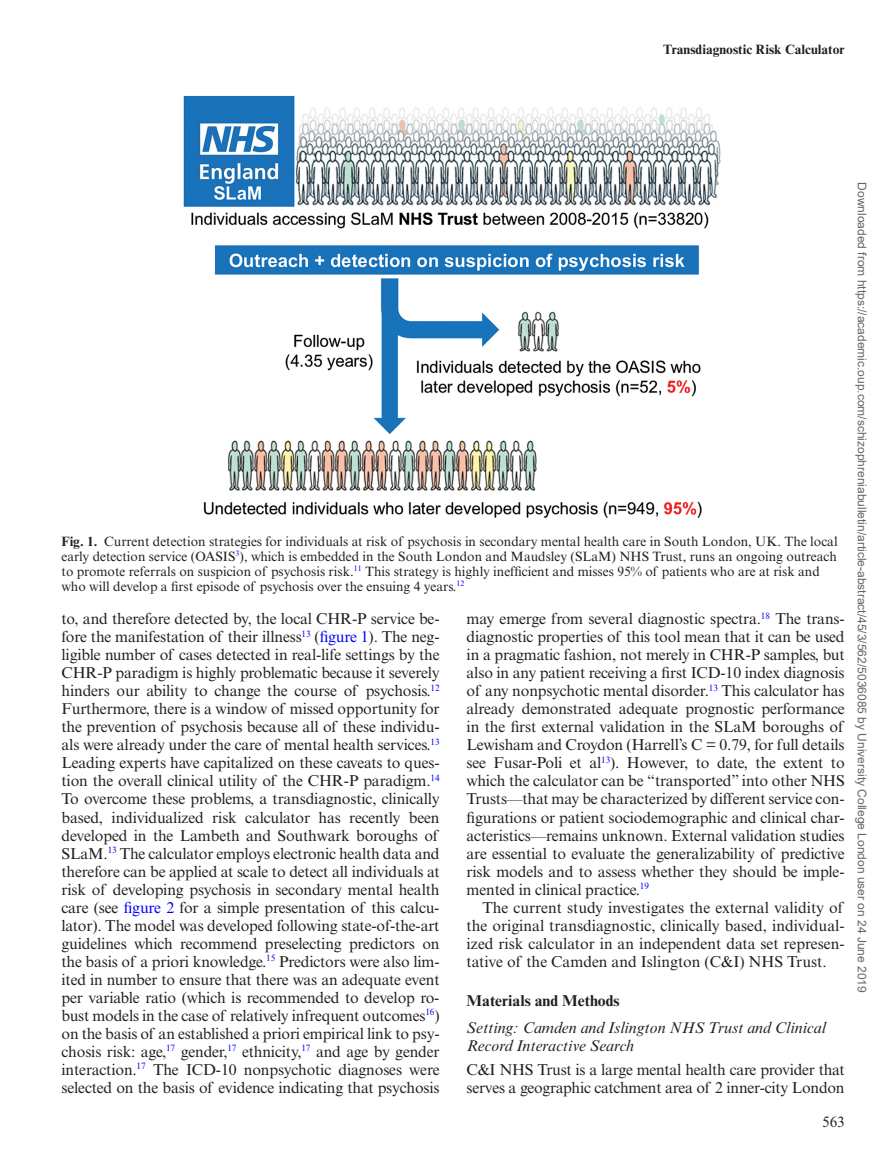
<style>
.page{position:relative;width:891px;height:1175px;background:#fff}
.page>*{position:absolute;margin:0;border:0;box-sizing:border-box;transform-origin:0 0}
.t1{font:15.75px/18px "Times New Roman MT Std";letter-spacing:-.01em;color:#231f20;text-align:justify}
.t2{font:italic 15.75px/18px "Times New Roman MT Std";color:#231f20}
.t3{font:700 15.75px "Times New Roman MT Std";color:#231f20}
.t4{font:15px "Times New Roman MT Std";color:#231f20}
.t5{font:13.5px/15px "Times New Roman MT Std";color:#231f20}
.t6{font:700 13.5px "Times New Roman MT Std";color:#231f20}
.t7{font:12px "Arial";color:#666}
.s1{font-weight:700}
.s2{color:#00f}
</style>
<div class="page">
<img style="left:183px;top:95px;width:538px;height:423px">
<p class="t6" style="left:663px;top:41px;width:183px">Transdiagnostic Risk Calculator</p>
<p class="t5" style="left:61px;top:533px;width:778px"><span class="s1">Fig. 1.</span> Current detection strategies for individuals at risk of psychosis in secondary mental health care in South London, UK. The local early detection service (OASIS<sup>3</sup>), which is embedded in the South London and Maudsley (SLaM) NHS Trust, runs an ongoing outreach to promote referrals on suspicion of psychosis risk.<sup>11</sup> This strategy is highly inefficient and misses 95% of patients who are at risk and who will develop a first episode of psychosis over the ensuing 4 years.<sup>12</sup></p>
<p class="t1" style="left:61px;top:610px;width:380px">to, and therefore detected by, the local CHR-P service be&shy;fore the manifestation of their illness<sup>13</sup> (<span class="s2">figure 1</span>). The neg&shy;ligible number of cases detected in real-life settings by the CHR-P paradigm is highly problematic because it severely hinders our ability to change the course of psychosis.<sup>12<br></sup>Furthermore, there is a window of missed opportunity for the prevention of psychosis because all of these individu&shy;als were already under the care of mental health services.<sup>13<br></sup>Leading experts have capitalized on these caveats to ques&shy;tion the overall clinical utility of the CHR-P paradigm.<sup>14<br></sup>To overcome these problems, a transdiagnostic, clinically based, individualized risk calculator has recently been developed in the Lambeth and Southwark boroughs of SLaM.<sup>13</sup> The calculator employs electronic health data and therefore can be applied at scale to detect all individuals at risk of developing psychosis in secondary mental health care (see <span class="s2">figure 2</span> for a simple presentation of this calcu&shy;lator). The model was developed following state-of-the-art guidelines which recommend preselecting predictors on the basis of a priori knowledge.<sup>15</sup> Predictors were also lim&shy;ited in number to ensure that there was an adequate event per variable ratio (which is recommended to develop ro&shy;bust models in the case of relatively infrequent outcomes<sup>16</sup>) on the basis of an established a priori empirical link to psy&shy;chosis risk: age,<sup>17</sup> gender,<sup>17</sup> ethnicity,<sup>17</sup> and age by gender interaction.<sup>17</sup> The ICD-10 nonpsychotic diagnoses were selected on the basis of evidence indicating that psychosis</p>
<p class="t1" style="left:466px;top:610px;width:380px">may emerge from several diagnostic spectra.<sup>18</sup> The trans&shy;diagnostic properties of this tool mean that it can be used in a pragmatic fashion, not merely in CHR-P samples, but also in any patient receiving a first ICD-10 index diagnosis of any nonpsychotic mental disorder.<sup>13</sup> This calculator has already demonstrated adequate prognostic performance in the first external validation in the SLaM boroughs of Lewisham and Croydon (Harrell’s C = 0.79, for full details see Fusar-Poli et al<sup>13</sup>). However, to date, the extent to which the calculator can be “transported” into other NHS Trusts—that may be characterized by different service con&shy;figurations or patient sociodemographic and clinical char&shy;acteristics—remains unknown. External validation studies are essential to evaluate the generalizability of predictive risk models and to assess whether they should be imple&shy;mented in clinical practice.<sup>19</sup></p>
<p class="t1" style="left:466px;top:898px;width:380px;text-indent:16px">The current study investigates the external validity of the original transdiagnostic, clinically based, individual&shy;ized risk calculator in an independent data set represen&shy;tative of the Camden and Islington (C&amp;I) NHS Trust.</p>
<p class="t3" style="left:466px;top:990px;width:155px">Materials and Methods</p>
<p class="t2" style="left:466px;top:1018px;width:361px">Setting: Camden and Islington NHS Trust and Clinical<br>Record Interactive Search</p>
<p class="t1" style="left:466px;top:1060px;width:379px">C&amp;I NHS Trust is a large mental health care provider that serves a geographic catchment area of 2 inner-city London</p>
<p class="t4" style="left:822px;top:1113px;width:24px">563</p>
<p class="t7" style="left:866px;top:182px;width:812px;rotate:90deg">Downloaded from https://academic.oup.com/schizophreniabulletin/article-abstract/45/3/562/5036085 by University College London user on 24 June 2019</p>
</div>
